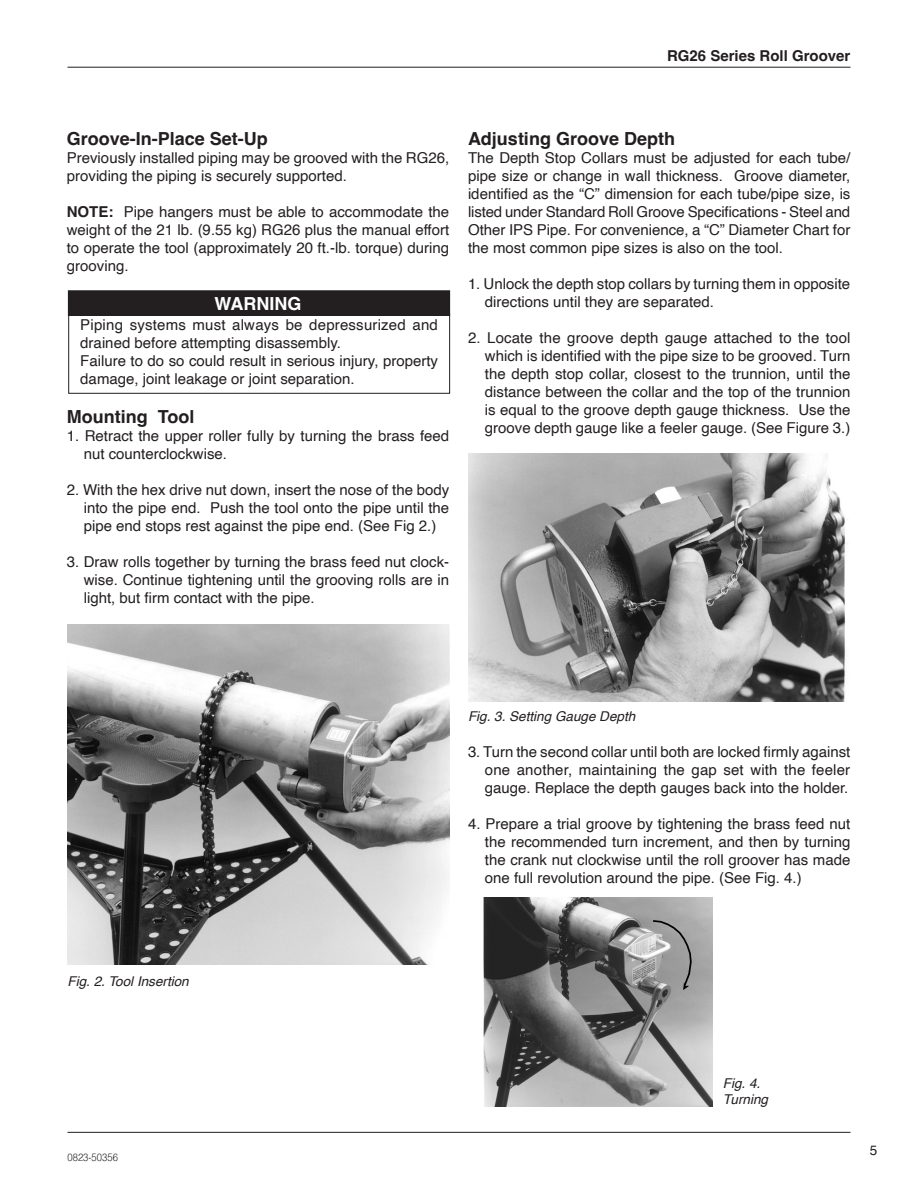
<style>
.page{position:relative;width:918px;height:1188px;background:#fff}
.page>*{position:absolute;margin:0;border:0;box-sizing:border-box;transform-origin:0 0}
.t1{font:700 18px "Helvetica";color:#231f20}
.t2{font:700 18px "Helvetica";color:#fff}
.t3{font:15px/18px "Helvetica";color:#231f20;text-align:justify}
.t4{font:700 15px "Helvetica";color:#231f20}
.t5{font:italic 13.5px "Helvetica";color:#231f20}
.t6{font:13.5px "Helvetica";color:#231f20}
.t7{font:300 10.5px "Helvetica";color:#231f20;scale:.9 1}
.s1{font-weight:700}
</style>
<div class="page">
<hr style="left:68px;top:1132px;width:782px;height:1px;background:#231f20">
<hr style="left:68px;top:67px;width:782px;height:1px;background:#231f20">
<div style="left:68px;top:291px;width:382px;height:24px;background:#231f20"></div>
<div style="left:68px;top:290px;width:382px;height:26px;border:1px solid #231f20"></div>
<img style="left:68px;top:624px;width:382px;height:340px">
<img style="left:468px;top:454px;width:380px;height:248px">
<img style="left:483px;top:898px;width:229px;height:208px">
<div style="left:68px;top:314px;width:382px;height:80px;border:1px solid #231f20"></div>
<svg style="left:653px;top:921px;width:40px;height:69px;background:#9a9a9a"></svg>
<p class="t4" style="left:667px;top:46px;width:185px">RG26 Series Roll Groover</p>
<p class="t1" style="left:67px;top:127px;width:203px">Groove-In-Place Set-Up</p>
<p class="t3" style="left:67px;top:149px;width:384px">Previously installed piping may be grooved with the RG26, providing the piping is securely supported.</p>
<p class="t3" style="left:67px;top:203px;width:384px"><span class="s1">NOTE:</span> Pipe hangers must be able to accommodate the weight of the 21 lb. (9.55 kg) RG26 plus the manual effort to operate the tool (approximately 20 ft.-lb. torque) during grooving.</p>
<p class="t2" style="left:215px;top:293px;width:88px">WARNING</p>
<p class="t3" style="left:80px;top:316px;width:359px">Piping systems must always be depressurized and drained before attempting disassembly.</p>
<p class="t3" style="left:80px;top:352px;width:359px">Failure to do so could result in serious injury, property damage, joint leakage or joint separation.</p>
<p class="t1" style="left:67px;top:406px;width:129px">Mounting Tool</p>
<p class="t3" style="left:84px;top:427px;width:367px;text-indent:-17px">1. Retract the upper roller fully by turning the brass feed nut counterclockwise.</p>
<p class="t3" style="left:84px;top:481px;width:367px;text-indent:-17px">2. With the hex drive nut down, insert the nose of the body into the pipe end. Push the tool onto the pipe until the pipe end stops rest against the pipe end. (See Fig 2.)</p>
<p class="t3" style="left:84px;top:553px;width:367px;text-indent:-17px">3. Draw rolls together by turning the brass feed nut clock&shy;wise. Continue tightening until the grooving rolls are in light, but firm contact with the pipe.</p>
<p class="t1" style="left:468px;top:127px;width:209px">Adjusting Groove Depth</p>
<p class="t3" style="left:468px;top:149px;width:384px">The Depth Stop Collars must be adjusted for each tube/ pipe size or change in wall thickness. Groove diameter, identified as the “C” dimension for each tube/pipe size, is listed under Standard Roll Groove Specifications - Steel and Other IPS Pipe. For convenience, a “C” Diameter Chart for the most common pipe sizes is also on the tool.</p>
<p class="t3" style="left:485px;top:275px;width:367px;text-indent:-17px">1. Unlock the depth stop collars by turning them in opposite directions until they are separated.</p>
<p class="t3" style="left:485px;top:329px;width:367px;text-indent:-17px">2. Locate the groove depth gauge attached to the tool which is identified with the pipe size to be grooved. Turn the depth stop collar, closest to the trunnion, until the distance between the collar and the top of the trunnion is equal to the groove depth gauge thickness. Use the groove depth gauge like a feeler gauge. (See Figure 3.)</p>
<p class="t5" style="left:68px;top:970px;width:123px">Fig. 2. Tool Insertion</p>
<p class="t7" style="left:68px;top:1148px;width:58px">0823-50356</p>
<p class="t5" style="left:468px;top:705px;width:169px">Fig. 3. Setting Gauge Depth</p>
<p class="t3" style="left:485px;top:743px;width:367px;text-indent:-17px">3. Turn the second collar until both are locked firmly against one another, maintaining the gap set with the feeler gauge. Replace the depth gauges back into the holder.</p>
<p class="t3" style="left:485px;top:815px;width:367px;text-indent:-17px">4. Prepare a trial groove by tightening the brass feed nut the recommended turn increment, and then by turning the crank nut clockwise until the roll groover has made one full revolution around the pipe. (See Fig. 4.)</p>
<p class="t5" style="left:723px;top:1072px;width:39px">Fig. 4.</p>
<p class="t5" style="left:723px;top:1088px;width:47px">Turning</p>
<p class="t6" style="left:870px;top:1140px;width:9px">5</p>
</div>
